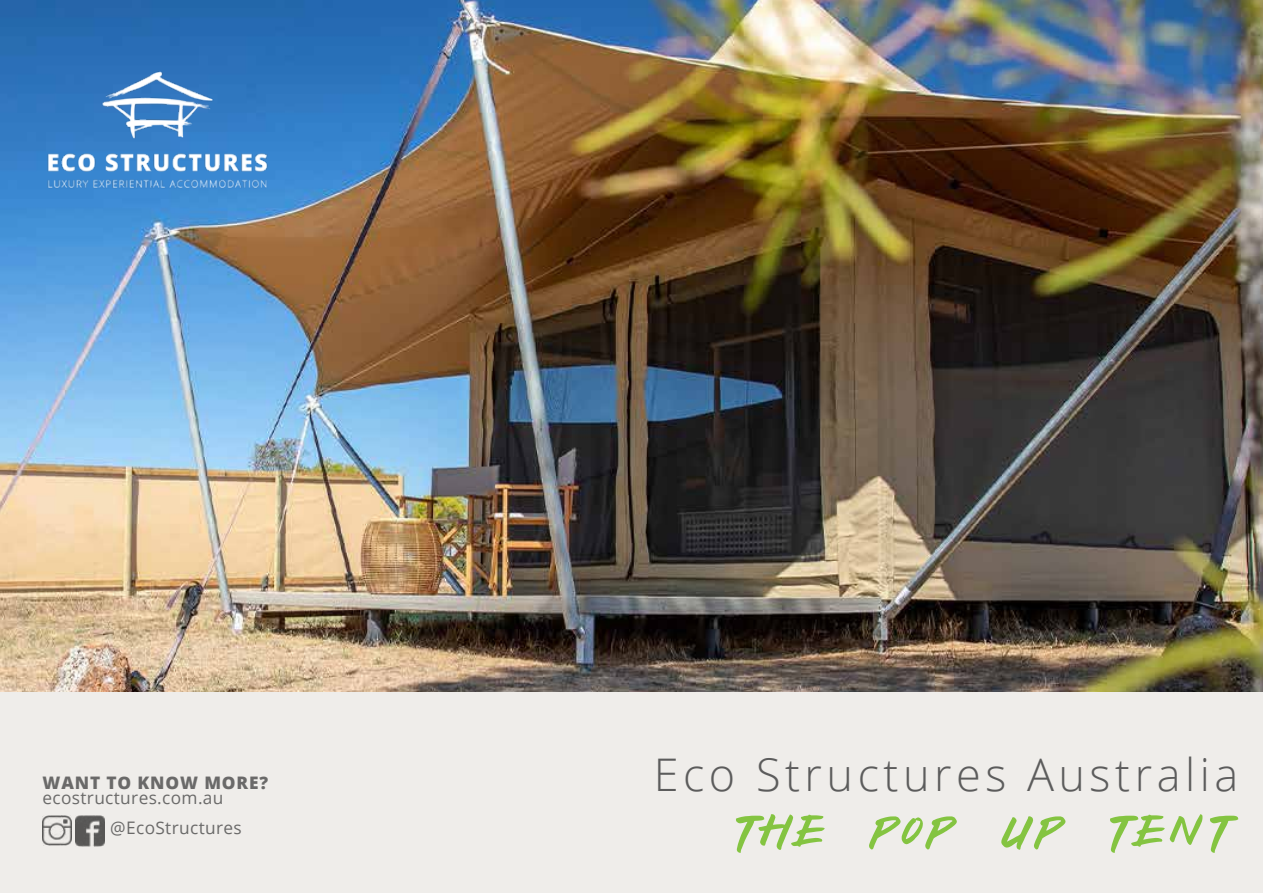
<style>
.page{position:relative;width:1263px;height:893px;background:#fff}
.page>*{position:absolute;margin:0;border:0;box-sizing:border-box;transform-origin:0 0}
.t1{font:74.1px "TEGAS";letter-spacing:.015em;color:#84c441}
.t2{font:300 45px "Open Sans";letter-spacing:.1em;color:#5c5c5c}
.t3{font:17.25px/30.6px "Open Sans";letter-spacing:.02em;color:#494949}
.t4{font:800 17.25px "Open Sans";letter-spacing:.05em;color:#494949}
</style>
<div class="page">
<img style="left:0;top:0;width:1263px;height:692px">
<div style="left:0;top:692px;width:1263px;height:201px;background:#efedea"></div>
<img style="left:75px;top:816px;width:29px;height:30px">
<img style="left:43px;top:815px;width:29px;height:31px">
<img style="left:27px;top:49px;width:262px;height:163px">
<p class="t4" style="left:43px;top:769px;width:227px">WANT TO KNOW MORE?</p>
<p class="t3" style="left:110px;top:782px;width:133px;text-indent:-68px">ecostructures.com.au @EcoStructures</p>
<h2 class="t2" style="left:654px;top:744px;width:586px">Eco Structures Australia</h2>
<h1 class="t1" style="left:736px;top:785px;width:504px">The pop up tent</h1>
</div>
